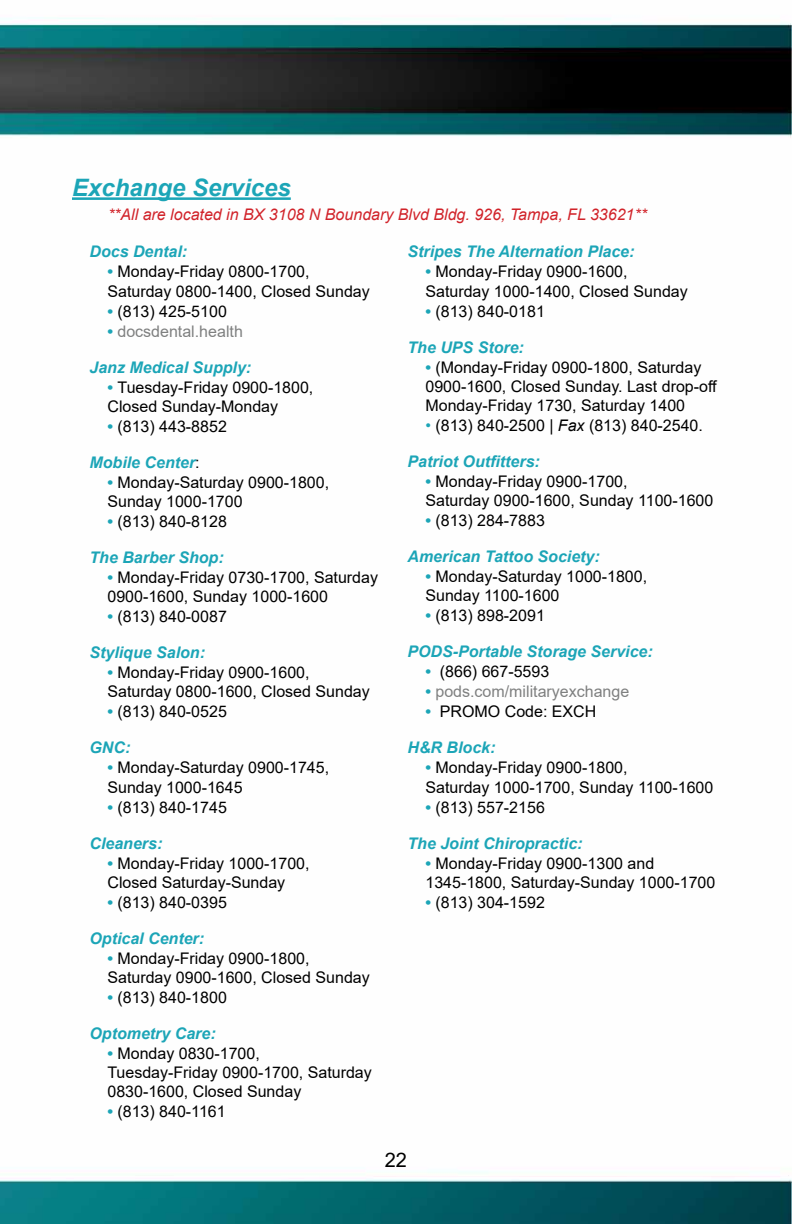
<style>
.page{position:relative;width:792px;height:1224px;background:#fff}
.page>*{position:absolute;margin:0;border:0;box-sizing:border-box;transform-origin:0 0}
.t1{font:italic 700 24px "Arial";color:#1ca5b7}
.t2{font:20px "Arial";color:#000}
.t3{font:16px/19.2px "Arial";color:#000}
.t4{font:italic 700 16px "Arial";color:#1ca5b7}
.t5{font:italic 16px "Arial";color:#d1232a}
.t6{font:16px "Arial";color:#7f8080}
.s1{font-weight:700;color:#1ca5b7}
.s2{font-weight:400;font-style:normal;color:#000}
.s3{color:#1ca5b7}
.s4{font-style:italic}
</style>
<div class="page">
<img style="left:0;top:18px;width:792px;height:1206px">
<hr style="left:72px;top:197px;width:219px;height:3px;background:#1ca5b7">
<p class="t1" style="left:72px;top:172px;width:220px">Exchange Services</p>
<p class="t5" style="left:108px;top:204px;width:541px">**All are located in BX 3108 N Boundary Blvd Bldg. 926, Tampa, FL 33621**</p>
<p class="t4" style="left:89px;top:241px;width:99px">Docs Dental:</p>
<p class="t3" style="left:107px;top:262px;width:204px"><span class="s1">•</span> Monday-Friday 0800-1700,</p>
<p class="t3" style="left:107px;top:281px;width:264px">Saturday 0800-1400, Closed Sunday</p>
<p class="t3" style="left:107px;top:301px;width:121px"><span class="s1">•</span> (813) 425-5100</p>
<p class="t6" style="left:107px;top:320px;width:137px"><span class="s1">•</span> docsdental.health</p>
<p class="t4" style="left:89px;top:356px;width:163px">Janz Medical Supply:</p>
<p class="t3" style="left:107px;top:377px;width:207px"><span class="s1">•</span> Tuesday-Friday 0900-1800,</p>
<p class="t3" style="left:107px;top:397px;width:172px">Closed Sunday-Monday</p>
<p class="t3" style="left:107px;top:417px;width:121px"><span class="s1">•</span> (813) 443-8852</p>
<p class="t4" style="left:89px;top:452px;width:112px">Mobile Center<span class="s2">:</span></p>
<p class="t3" style="left:107px;top:473px;width:223px"><span class="s1">•</span> Monday-Saturday 0900-1800,<br>Sunday 1000-1700</p>
<p class="t3" style="left:107px;top:512px;width:121px"><span class="s1">•</span> (813) 840-8128</p>
<p class="t4" style="left:89px;top:547px;width:136px">The Barber Shop:</p>
<p class="t3" style="left:107px;top:568px;width:272px"><span class="s1">•</span> Monday-Friday 0730-1700, Saturday<br>0900-1600, Sunday 1000-1600</p>
<p class="t3" style="left:107px;top:607px;width:121px"><span class="s1">•</span> (813) 840-0087</p>
<p class="t4" style="left:89px;top:642px;width:117px">Stylique Salon:</p>
<p class="t3" style="left:107px;top:663px;width:204px"><span class="s1">•</span> Monday-Friday 0900-1600,</p>
<p class="t3" style="left:107px;top:682px;width:264px">Saturday 0800-1600, Closed Sunday</p>
<p class="t3" style="left:107px;top:702px;width:121px"><span class="s1">•</span> (813) 840-0525</p>
<p class="t4" style="left:89px;top:737px;width:42px">GNC:</p>
<p class="t3" style="left:107px;top:758px;width:223px"><span class="s1">•</span> Monday-Saturday 0900-1745,<br>Sunday 1000-1645</p>
<p class="t3" style="left:107px;top:797px;width:121px"><span class="s1">•</span> (813) 840-1745</p>
<p class="t4" style="left:89px;top:832px;width:74px">Cleaners:</p>
<p class="t3" style="left:107px;top:853px;width:204px"><span class="s1">•</span> Monday-Friday 1000-1700,</p>
<p class="t3" style="left:107px;top:873px;width:179px">Closed Saturday-Sunday</p>
<p class="t3" style="left:107px;top:893px;width:121px"><span class="s1">•</span> (813) 840-0395</p>
<p class="t4" style="left:89px;top:928px;width:116px">Optical Center:</p>
<p class="t3" style="left:107px;top:949px;width:204px"><span class="s1">•</span> Monday-Friday 0900-1800,</p>
<p class="t3" style="left:107px;top:968px;width:264px">Saturday 0900-1600, Closed Sunday</p>
<p class="t3" style="left:107px;top:988px;width:121px"><span class="s1">•</span> (813) 840-1800</p>
<p class="t4" style="left:89px;top:1023px;width:128px">Optometry Care:</p>
<p class="t3" style="left:107px;top:1044px;width:154px"><span class="s1">•</span> Monday 0830-1700,</p>
<p class="t3" style="left:107px;top:1063px;width:266px">Tuesday-Friday 0900-1700, Saturday<br>0830-1600, Closed Sunday</p>
<p class="t3" style="left:107px;top:1102px;width:120px"><span class="s1">•</span> (813) 840-1161</p>
<p class="t4" style="left:407px;top:241px;width:229px">Stripes The Alternation Place:</p>
<p class="t3" style="left:425px;top:262px;width:204px"><span class="s1">•</span> Monday-Friday 0900-1600,</p>
<p class="t3" style="left:425px;top:281px;width:264px">Saturday 1000-1400, Closed Sunday</p>
<p class="t3" style="left:425px;top:301px;width:121px"><span class="s1">•</span> (813) 840-0181</p>
<p class="t4" style="left:407px;top:336px;width:118px">The UPS Store:</p>
<p class="t3" style="left:425px;top:357px;width:293px"><span class="s1">•</span> (Monday-Friday 0900-1800, Saturday<br>0900-1600, Closed Sunday. Last drop-off<br>Monday-Friday 1730, Saturday 1400</p>
<p class="t3" style="left:425px;top:416px;width:279px"><span class="s3">•</span> (813) 840-2500 | <span class="s4">Fax</span> (813) 840-2540.</p>
<p class="t4" style="left:407px;top:451px;width:134px">Patriot Outfitters:</p>
<p class="t3" style="left:425px;top:472px;width:204px"><span class="s1">•</span> Monday-Friday 0900-1700,</p>
<p class="t3" style="left:425px;top:491px;width:289px">Saturday 0900-1600, Sunday 1100-1600</p>
<p class="t3" style="left:425px;top:511px;width:121px"><span class="s1">•</span> (813) 284-7883</p>
<p class="t4" style="left:407px;top:546px;width:194px">American Tattoo Society:</p>
<p class="t3" style="left:425px;top:567px;width:223px"><span class="s1">•</span> Monday-Saturday 1000-1800,</p>
<p class="t3" style="left:425px;top:586px;width:136px">Sunday 1100-1600</p>
<p class="t3" style="left:425px;top:606px;width:121px"><span class="s1">•</span> (813) 898-2091</p>
<p class="t4" style="left:407px;top:641px;width:247px">PODS-Portable Storage Service:</p>
<p class="t3" style="left:425px;top:662px;width:125px"><span class="s1">•</span> (866) 667-5593</p>
<p class="t6" style="left:425px;top:681px;width:205px"><span class="s1">•</span> pods.com/militaryexchange</p>
<p class="t3" style="left:425px;top:702px;width:172px"><span class="s1">•</span> PROMO Code: EXCH</p>
<p class="t4" style="left:407px;top:737px;width:89px">H&amp;R Block:</p>
<p class="t3" style="left:425px;top:758px;width:204px"><span class="s1">•</span> Monday-Friday 0900-1800,</p>
<p class="t3" style="left:425px;top:777px;width:289px">Saturday 1000-1700, Sunday 1100-1600</p>
<p class="t3" style="left:425px;top:797px;width:121px"><span class="s1">•</span> (813) 557-2156</p>
<p class="t4" style="left:407px;top:832px;width:177px">The Joint Chiropractic:</p>
<p class="t3" style="left:425px;top:853px;width:230px"><span class="s1">•</span> Monday-Friday 0900-1300 and</p>
<p class="t3" style="left:425px;top:873px;width:291px">1345-1800, Saturday-Sunday 1000-1700</p>
<p class="t3" style="left:425px;top:893px;width:121px"><span class="s1">•</span> (813) 304-1592</p>
<p class="t2" style="left:385px;top:1146px;width:24px">22</p>
</div>
